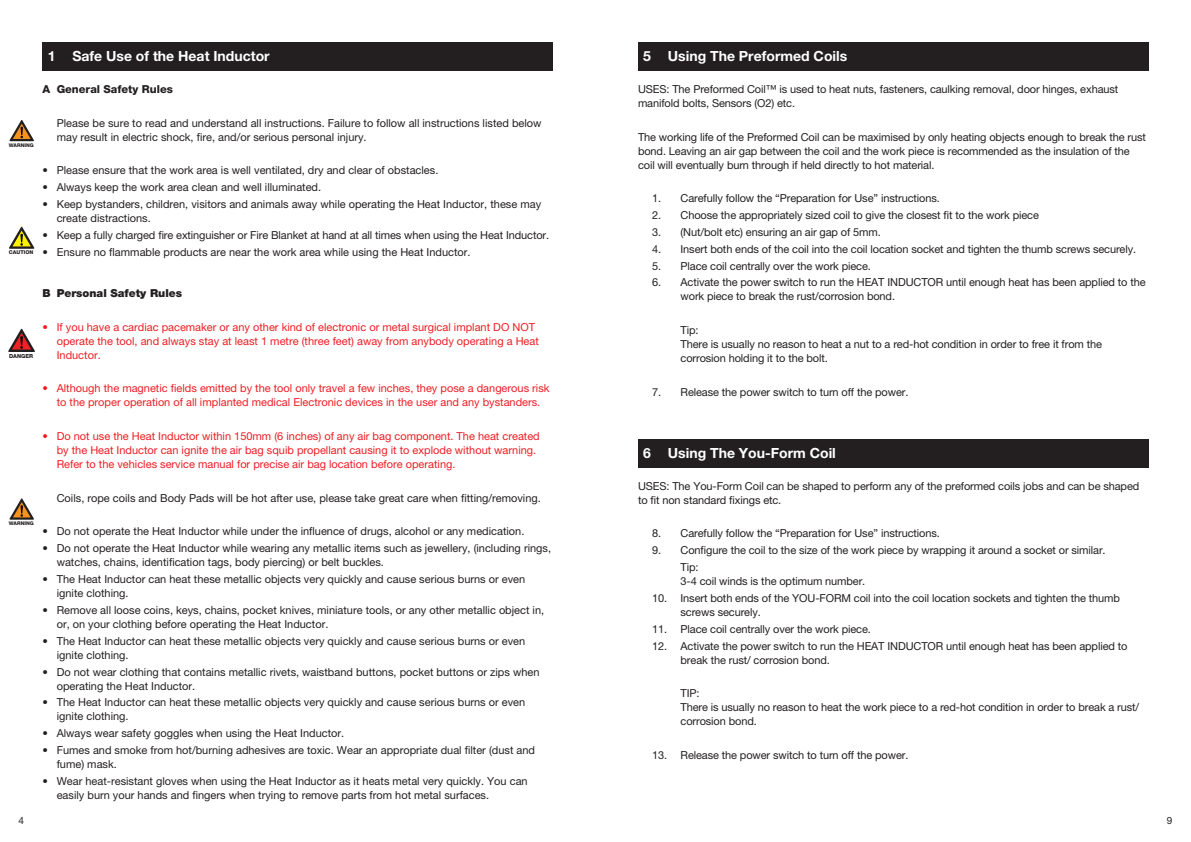
<style>
.page{position:relative;width:1191px;height:842px;background:#fff}
.page>*{position:absolute;margin:0;border:0;box-sizing:border-box;transform-origin:0 0}
.t1{font:700 14px "Helvetica Neue LT Pro";color:#fff}
.t2{font:11px/14px "Helvetica Neue LT Pro";color:#231f20}
.t3{font:11px/14px "Helvetica Neue LT Pro";color:#ee1d23}
.t4{font:900 11px "Helvetica Neue LT Pro";color:#231f20}
.t5{font:800 11px "Helvetica Neue LT Pro";color:#231f20}
.t6{font:10px "Helvetica Neue LT Pro";color:#231f20}
.t7{font:800 5.5px "Helvetica Neue LT Pro";color:#231f20}
.t8{font:800 5.2px "Helvetica Neue LT Pro";color:#231f20}
.t9{font:800 5.1px "Helvetica Neue LT Pro";color:#231f20}
</style>
<div class="page">
<div style="left:43px;top:43px;width:510px;height:28px;background:#231f20"></div>
<div style="left:638px;top:43px;width:510px;height:28px;background:#231f20"></div>
<div style="left:638px;top:439px;width:510px;height:29px;background:#231f20"></div>
<svg style="left:9px;top:227px;width:25px;height:22px"></svg>
<svg style="left:8px;top:329px;width:27px;height:23px"></svg>
<svg style="left:10px;top:120px;width:24px;height:21px"></svg>
<svg style="left:10px;top:498px;width:24px;height:22px"></svg>
<p class="t9" style="left:9px;top:142px;width:26px">WARNING</p>
<p class="t8" style="left:9px;top:249px;width:26px">CAUTION</p>
<p class="t1" style="left:48px;top:48px;width:223px">1 Safe Use of the Heat Inductor</p>
<p class="t5" style="left:43px;top:82px;width:132px">A General Safety Rules</p>
<p class="t2" style="left:57px;top:116px;width:486px">Please be sure to read and understand all instructions. Failure to follow all instructions listed below may result in electric shock, fire, and/or serious personal injury.</p>
<p class="t2" style="left:43px;top:163px;width:397px">• Please ensure that the work area is well ventilated, dry and clear of obstacles.</p>
<p class="t2" style="left:43px;top:180px;width:280px">• Always keep the work area clean and well illuminated.</p>
<p class="t2" style="left:57px;top:197px;width:486px;text-indent:-14px">• Keep bystanders, children, visitors and animals away while operating the Heat Inductor, these may create distractions.</p>
<p class="t2" style="left:43px;top:228px;width:508px">• Keep a fully charged fire extinguisher or Fire Blanket at hand at all times when using the Heat Inductor.</p>
<p class="t2" style="left:43px;top:245px;width:429px">• Ensure no flammable products are near the work area while using the Heat Inductor.</p>
<p class="t7" style="left:9px;top:353px;width:26px">DANGER</p>
<p class="t9" style="left:9px;top:520px;width:26px">WARNING</p>
<p class="t4" style="left:43px;top:287px;width:141px">B Personal Safety Rules</p>
<p class="t3" style="left:57px;top:320px;width:484px;text-indent:-14px">• If you have a cardiac pacemaker or any other kind of electronic or metal surgical implant DO NOT operate the tool, and always stay at least 1 metre (three feet) away from anybody operating a Heat<br>Inductor.</p>
<p class="t3" style="left:43px;top:381px;width:508px;text-align:center">• Although the magnetic fields emitted by the tool only travel a few inches, they pose a dangerous risk to the proper operation of all implanted medical Electronic devices in the user and any bystanders.</p>
<p class="t3" style="left:57px;top:429px;width:484px;text-indent:-14px">• Do not use the Heat Inductor within 150mm (6 inches) of any air bag component. The heat created by the Heat Inductor can ignite the air bag squib propellant causing it to explode without warning.<br>Refer to the vehicles service manual for precise air bag location before operating.</p>
<p class="t2" style="left:57px;top:491px;width:486px">Coils, rope coils and Body Pads will be hot after use, please take great care when fitting/removing.</p>
<p class="t2" style="left:43px;top:524px;width:483px">• Do not operate the Heat Inductor while under the influence of drugs, alcohol or any medication.</p>
<p class="t2" style="left:57px;top:541px;width:496px;text-indent:-14px">• Do not operate the Heat Inductor while wearing any metallic items such as jewellery, (including rings, watches, chains, identification tags, body piercing) or belt buckles.</p>
<p class="t2" style="left:57px;top:572px;width:470px;text-indent:-14px">• The Heat Inductor can heat these metallic objects very quickly and cause serious burns or even ignite clothing.</p>
<p class="t2" style="left:57px;top:603px;width:489px;text-indent:-14px">• Remove all loose coins, keys, chains, pocket knives, miniature tools, or any other metallic object in, or, on your clothing before operating the Heat Inductor.</p>
<p class="t2" style="left:57px;top:634px;width:470px;text-indent:-14px">• The Heat Inductor can heat these metallic objects very quickly and cause serious burns or even ignite clothing.</p>
<p class="t2" style="left:57px;top:664px;width:484px;text-indent:-14px">• Do not wear clothing that contains metallic rivets, waistband buttons, pocket buttons or zips when operating the Heat Inductor.</p>
<p class="t2" style="left:57px;top:695px;width:470px;text-indent:-14px">• The Heat Inductor can heat these metallic objects very quickly and cause serious burns or even ignite clothing.</p>
<p class="t2" style="left:43px;top:726px;width:303px">• Always wear safety goggles when using the Heat Inductor.</p>
<p class="t2" style="left:57px;top:743px;width:480px;text-indent:-14px">• Fumes and smoke from hot/burning adhesives are toxic. Wear an appropriate dual filter (dust and fume) mask.</p>
<p class="t2" style="left:57px;top:774px;width:472px;text-indent:-14px">• Wear heat-resistant gloves when using the Heat Inductor as it heats metal very quickly. You can easily burn your hands and fingers when trying to remove parts from hot metal surfaces.</p>
<p class="t1" style="left:643px;top:48px;width:205px">5 Using The Preformed Coils</p>
<p class="t2" style="left:638px;top:82px;width:482px">USES: The Preformed Coil™ is used to heat nuts, fasteners, caulking removal, door hinges, exhaust manifold bolts, Sensors (O2) etc.</p>
<p class="t2" style="left:638px;top:130px;width:509px">The working life of the Preformed Coil can be maximised by only heating objects enough to break the rust bond. Leaving an air gap between the coil and the work piece is recommended as the insulation of the coil will eventually burn through if held directly to hot material.</p>
<p class="t2" style="left:652px;top:191px;width:289px">1. Carefully follow the “Preparation for Use” instructions.</p>
<p class="t2" style="left:652px;top:208px;width:388px">2. Choose the appropriately sized coil to give the closest fit to the work piece</p>
<p class="t2" style="left:652px;top:225px;width:230px">3. (Nut/bolt etc) ensuring an air gap of 5mm.</p>
<p class="t2" style="left:652px;top:242px;width:485px">4. Insert both ends of the coil into the coil location socket and tighten the thumb screws securely.</p>
<p class="t2" style="left:652px;top:259px;width:220px">5. Place coil centrally over the work piece.</p>
<p class="t2" style="left:680px;top:275px;width:466px;text-indent:-28px">6. Activate the power switch to run the HEAT INDUCTOR until enough heat has been applied to the work piece to break the rust/corrosion bond.</p>
<p class="t2" style="left:680px;top:323px;width:423px">Tip:<br>There is usually no reason to heat a nut to a red-hot condition in order to free it from the corrosion holding it to the bolt.</p>
<p class="t2" style="left:652px;top:385px;width:258px">7. Release the power switch to turn off the power.</p>
<p class="t1" style="left:643px;top:444px;width:194px">6 Using The You-Form Coil</p>
<p class="t2" style="left:638px;top:479px;width:503px">USES: The You-Form Coil can be shaped to perform any of the preformed coils jobs and can be shaped to fit non standard fixings etc.</p>
<p class="t2" style="left:652px;top:526px;width:289px">8. Carefully follow the “Preparation for Use” instructions.</p>
<p class="t2" style="left:652px;top:543px;width:455px">9. Configure the coil to the size of the work piece by wrapping it around a socket or similar.</p>
<p class="t2" style="left:680px;top:560px;width:186px">Tip:<br>3-4 coil winds is the optimum number.</p>
<p class="t2" style="left:680px;top:591px;width:441px;text-indent:-28px">10. Insert both ends of the YOU-FORM coil into the coil location sockets and tighten the thumb screws securely.</p>
<p class="t2" style="left:652px;top:622px;width:220px">11. Place coil centrally over the work piece.</p>
<p class="t2" style="left:680px;top:639px;width:448px;text-indent:-28px">12. Activate the power switch to run the HEAT INDUCTOR until enough heat has been applied to break the rust/ corrosion bond.</p>
<p class="t2" style="left:680px;top:686px;width:460px">TIP:<br>There is usually no reason to heat the work piece to a red-hot condition in order to break a rust/ corrosion bond.</p>
<p class="t2" style="left:652px;top:748px;width:258px">13. Release the power switch to turn off the power.</p>
<p class="t6" style="left:18px;top:815px;width:7px">4</p>
<p class="t6" style="left:1167px;top:815px;width:7px">9</p>
</div>
